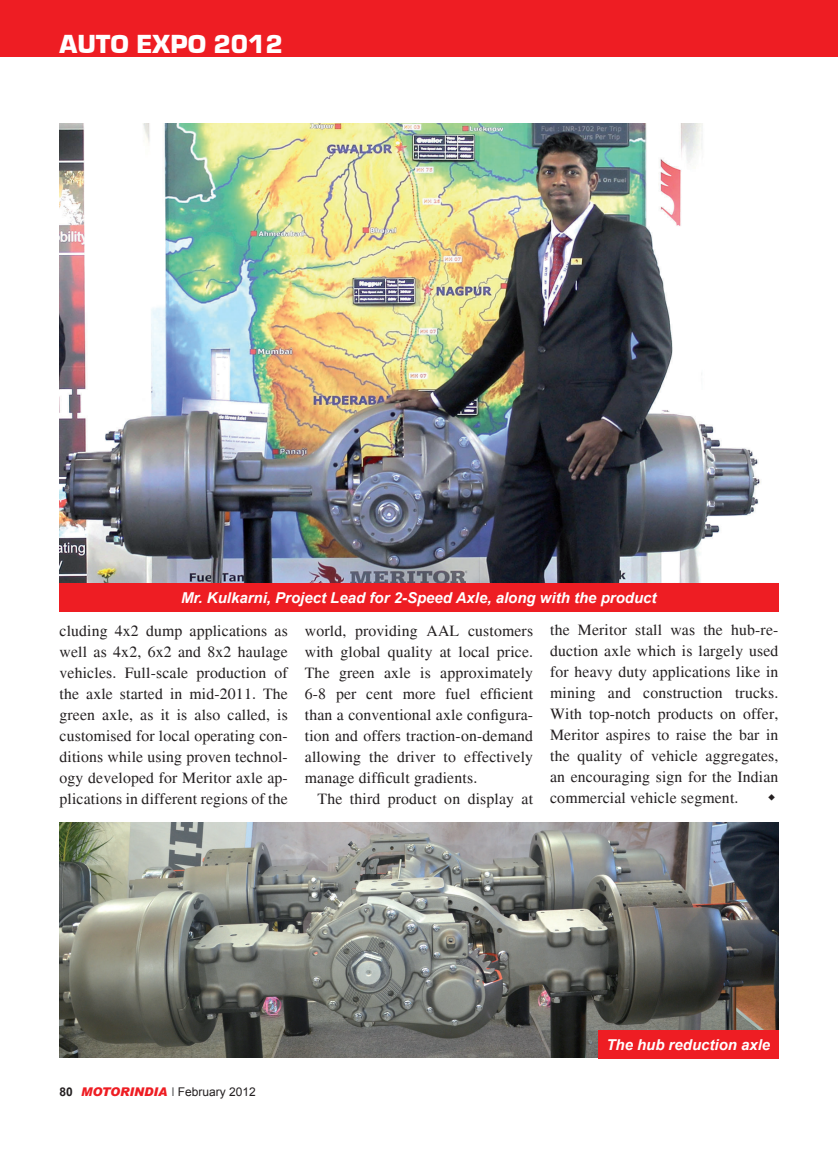
<style>
.page{position:relative;width:838px;height:1161px;background:#fff}
.page>*{position:absolute;margin:0;border:0;box-sizing:border-box;transform-origin:0 0}
.t1{font:900 27px "Eurostile";color:#fff}
.t2{font:15.75px/21px "Times";letter-spacing:.01em;color:#231f20;text-align:justify}
.t3{font:italic 700 15px "Arial";color:#fff}
.t4{font:12px "Arial";color:#231f20}
.s1{font-weight:700}
.s2{font-weight:900;font-style:italic;color:#ee1d23}
.s3{color:#57585a}
</style>
<div class="page">
<div style="left:0;top:0;width:838px;height:56px;background:#ee1d23"></div>
<img style="left:59px;top:123px;width:719px;height:461px">
<div style="left:59px;top:584px;width:719px;height:28px;background:#ee1d23"></div>
<img style="left:60px;top:823px;width:718px;height:234px">
<div style="left:598px;top:1031px;width:180px;height:28px;background:#ee1d23"></div>
<h1 class="t1" style="left:60px;top:30px;width:225px">AUTO EXPO 2012</h1>
<p class="t3" style="left:181px;top:588px;width:477px">Mr. Kulkarni, Project Lead for 2-Speed Axle, along with the product</p>
<p class="t2" style="left:60px;top:620px;width:230px">cluding 4x2 dump applications as well as 4x2, 6x2 and 8x2 haulage vehicles. Full-scale production of the axle started in mid-2011. The green axle, as it is also called, is customised for local operating con&shy;ditions while using proven technol&shy;ogy developed for Meritor axle ap&shy;plications in different regions of the</p>
<p class="t2" style="left:305px;top:620px;width:230px">world, providing AAL customers with global quality at local price.<br>The green axle is approximately 6-8 per cent more fuel efficient than a conventional axle configura&shy;tion and offers traction-on-demand allowing the driver to effectively manage difficult gradients.</p>
<p class="t2" style="left:317px;top:788px;width:217px">The third product on display at</p>
<p class="t2" style="left:550px;top:620px;width:230px">the Meritor stall was the hub-re&shy;duction axle which is largely used for heavy duty applications like in mining and construction trucks.<br>With top-notch products on offer, Meritor aspires to raise the bar in the quality of vehicle aggregates, an encouraging sign for the Indian commercial vehicle segment.</p>
<p class="t4" style="left:60px;top:1084px;width:198px"><span class="s1">80</span> <span class="s2">MOTORINDIA</span> <span class="s3">l</span> February 2012</p>
<p class="t3" style="left:606px;top:1035px;width:165px">The hub reduction axle</p>
</div>
